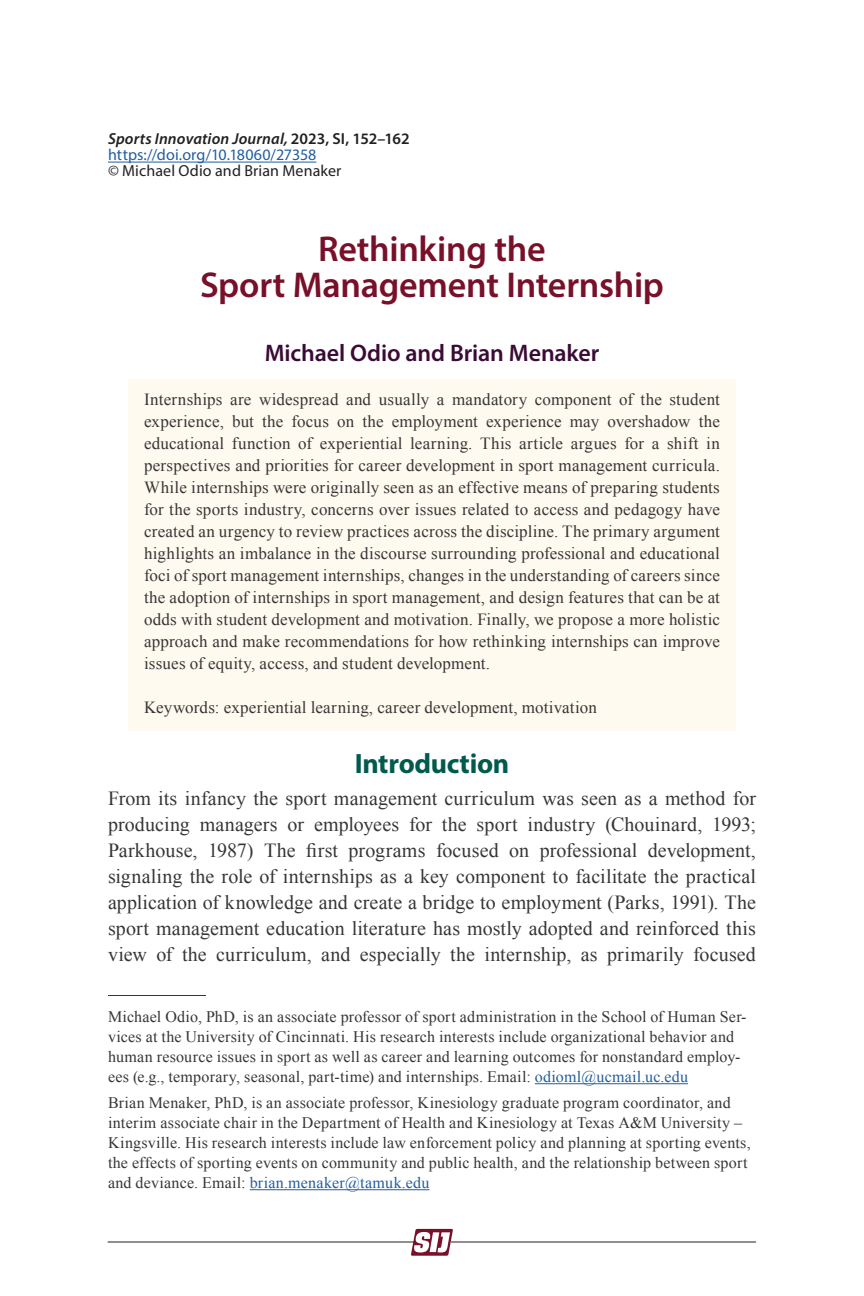
<style>
.page{position:relative;width:864px;height:1296px;background:#fff}
.page>*{position:absolute;margin:0;border:0;box-sizing:border-box;transform-origin:0 0}
.ChapterTitle{font:600 36px/36px "Myriad Pro";letter-spacing:-.01em;color:#78102a;text-align:center}
.t1{font:700 28px "Myriad Pro";letter-spacing:-.01em;color:#005a4d}
.Authors{font:600 24px "Myriad Pro";letter-spacing:-.005em;color:#3b0b36}
.P_NoIndent{font:20px/26px "Times New Roman";letter-spacing:.01em;color:#363636;text-align:justify}
.Abstract{font:17px/22px "Times New Roman";letter-spacing:.01em;color:#363636;text-align:justify}
.Footnote{font:16px/20px "Times New Roman";letter-spacing:.015em;color:#363636}
.Footnote_RULE_TOP{font:16px/20px "Times New Roman";letter-spacing:.015em;color:#363636}
.t2{font:italic 600 16px "Myriad Pro";letter-spacing:.01em;color:#231f20}
.t3{font:16px "Myriad Pro";letter-spacing:.005em;color:#215e9f}
.t4{font:16px "Myriad Pro";letter-spacing:.01em;color:#231f20}
.s1{font-style:normal}
.s2{color:#215e9f}
</style>
<div class="page">
<svg style="left:411px;top:1229px;width:42px;height:27px"></svg>
<hr style="left:108px;top:1242px;width:306px;height:1px;background:#231f20">
<hr style="left:451px;top:1242px;width:305px;height:1px;background:#231f20">
<hr style="left:108px;top:162px;width:208px;height:1px;background:#215e9f">
<div style="left:128px;top:379px;width:608px;height:308px;background:#fffaef"></div>
<div style="left:128px;top:687px;width:608px;height:44px;background:#fffaef"></div>
<hr style="left:108px;top:995px;width:98px;height:1px;background:#363636">
<hr style="left:535px;top:1083px;width:153px;height:1px;background:#215e9f">
<hr style="left:250px;top:1189px;width:179px;height:1px;background:#215e9f">
<p class="t2" style="left:108px;top:129px;width:303px">Sports Innovation Journal, <span class="s1">2023, SI, 152–162</span></p>
<p class="t3" style="left:108px;top:145px;width:210px">https://doi.org/10.18060/27358</p>
<p class="t4" style="left:108px;top:161px;width:235px">© Michael Odio and Brian Menaker</p>
<p class="ChapterTitle" style="left:200px;top:230px;width:465px">Rethinking the<br>Sport Management Internship</p>
<p class="Authors" style="left:265px;top:338px;width:336px">Michael Odio and Brian Menaker</p>
<p class="Abstract" style="left:144px;top:388px;width:578px">Internships are widespread and usually a mandatory component of the student experience, but the focus on the employment experience may overshadow the educational function of experiential learning. This article argues for a shift in perspectives and priorities for career development in sport management curricula.<br>While internships were originally seen as an effective means of preparing students for the sports industry, concerns over issues related to access and pedagogy have created an urgency to review practices across the discipline. The primary argument highlights an imbalance in the discourse surrounding professional and educational foci of sport management internships, changes in the understanding of careers since the adoption of internships in sport management, and design features that can be at odds with student development and motivation. Finally, we propose a more holistic approach and make recommendations for how rethinking internships can improve issues of equity, access, and student development.</p>
<p class="Abstract" style="left:144px;top:696px;width:454px">Keywords: experiential learning, career development, motivation</p>
<h1 class="t1" style="left:355px;top:745px;width:156px">Introduction</h1>
<p class="P_NoIndent" style="left:108px;top:785px;width:650px">From its infancy the sport management curriculum was seen as a method for producing managers or employees for the sport industry (Chouinard, 1993; Parkhouse, 1987) The first programs focused on professional development, signaling the role of internships as a key component to facilitate the practical application of knowledge and create a bridge to employment (Parks, 1991). The sport management education literature has mostly adopted and reinforced this view of the curriculum, and especially the internship, as primarily focused</p>
<p class="Footnote_RULE_TOP" style="left:108px;top:1006px;width:640px">Michael Odio, PhD, is an associate professor of sport administration in the School of Human Ser&shy;vices at the University of Cincinnati. His research interests include organizational behavior and human resource issues in sport as well as career and learning outcomes for nonstandard employ&shy;ees (e.g., temporary, seasonal, part-time) and internships. Email: <span class="s2">odioml@ucmail.uc.edu</span></p>
<p class="Footnote" style="left:108px;top:1092px;width:644px">Brian Menaker, PhD, is an associate professor, Kinesiology graduate program coordinator, and interim associate chair in the Department of Health and Kinesiology at Texas A&amp;M University – Kingsville. His research interests include law enforcement policy and planning at sporting events, the effects of sporting events on community and public health, and the relationship between sport and deviance. Email: <span class="s2">brian.menaker@tamuk.edu</span></p>
</div>
